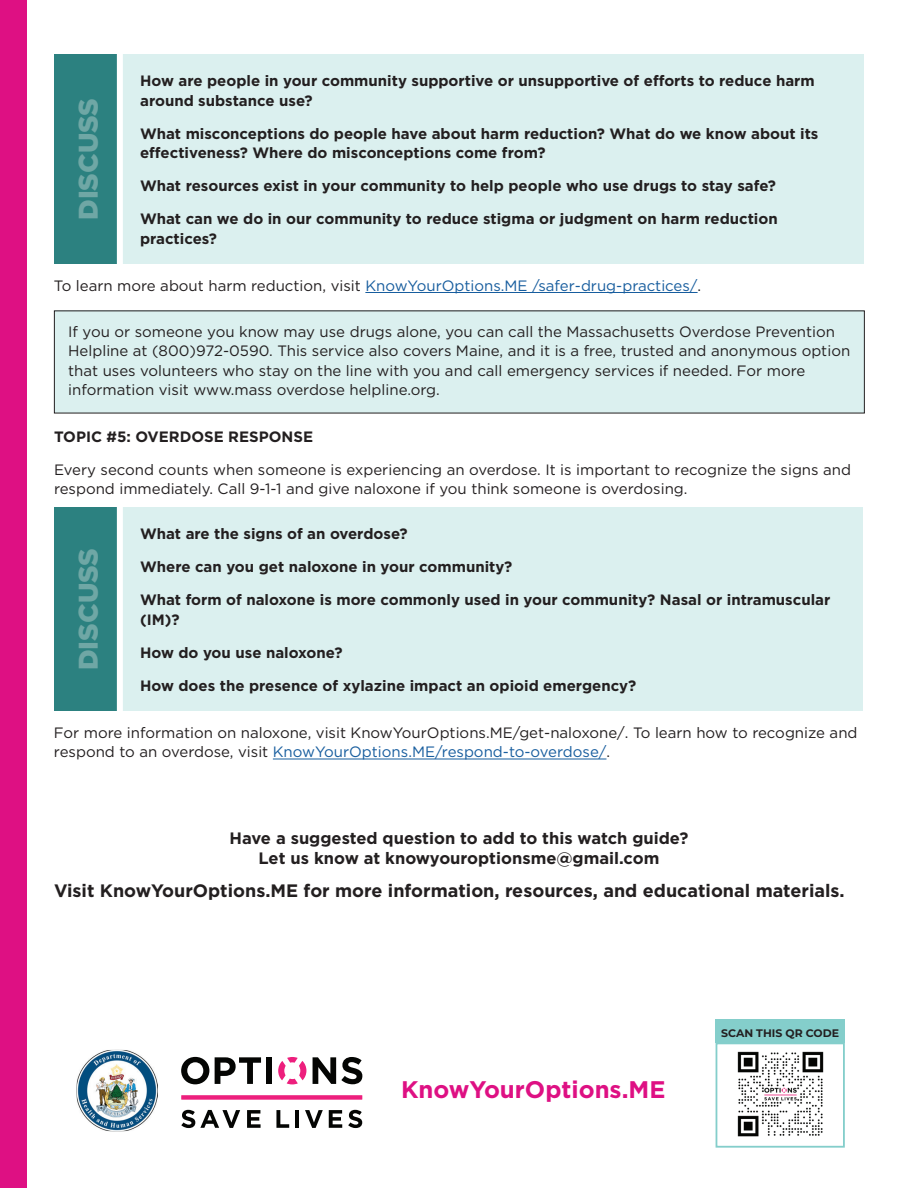
<style>
.page{position:relative;width:918px;height:1188px;background:#fff}
.page>*{position:absolute;margin:0;border:0;box-sizing:border-box;transform-origin:0 0}
.t1{font:900 27px "Gotham";color:#6fa7a5}
.t2{font:700 24px "Gotham";color:#de1083}
.t3{font:700 18px "Gotham";color:#231f20}
.t4{font:700 16.5px/19.5px "Gotham";color:#231f20;text-align:center}
.t5{font:15px/19.5px "Gotham";color:#231f20}
.t6{font:700 15px/19.5px "Gotham";color:#231f20}
.t7{font:15px "Gotham";color:#175d9e}
.t8{font:700 10.95px "Montserrat";color:#231f20}
.s1{color:#231f20}
.s2{color:#175d9e}
</style>
<div class="page">
<div style="left:0;top:0;width:27px;height:1188px;background:#de1083"></div>
<hr style="left:365px;top:292px;width:333px;height:1px;background:#175d9e">
<hr style="left:273px;top:759px;width:334px;height:1px;background:#175d9e">
<div style="left:54px;top:54px;width:66px;height:210px;background:#2c8180"></div>
<div style="left:120px;top:54px;width:744px;height:210px;background:#dbf0ef"></div>
<div style="left:117px;top:54px;width:6px;height:210px;background:#fff"></div>
<div style="left:54px;top:311px;width:810px;height:102px;background:#dbf0ef"></div>
<div style="left:54px;top:507px;width:66px;height:204px;background:#2c8180"></div>
<div style="left:120px;top:507px;width:742px;height:204px;background:#dbf0ef"></div>
<div style="left:117px;top:507px;width:6px;height:204px;background:#fff"></div>
<div style="left:716px;top:1042px;width:129px;height:106px;border:2px solid #84cecb"></div>
<img style="left:737px;top:1051px;width:87px;height:86px">
<div style="left:716px;top:1020px;width:129px;height:23px;background:#84cecb"></div>
<svg style="left:73px;top:1048px;width:88px;height:86px"></svg>
<img style="left:77px;top:1050px;width:81px;height:81px">
<svg style="left:181px;top:1057px;width:28px;height:27px"></svg>
<svg style="left:215px;top:1057px;width:46px;height:27px"></svg>
<div style="left:266px;top:1057px;width:6px;height:27px;background:#040503"></div>
<svg style="left:313px;top:1057px;width:49px;height:27px"></svg>
<svg style="left:278px;top:1057px;width:28px;height:27px"></svg>
<div style="left:181px;top:1095px;width:181px;height:5px;background:#ed1f7d"></div>
<svg style="left:181px;top:1110px;width:59px;height:18px"></svg>
<svg style="left:247px;top:1110px;width:14px;height:18px"></svg>
<svg style="left:276px;top:1110px;width:13px;height:18px"></svg>
<hr style="left:295px;top:1110px;width:4px;height:18px;background:#040503">
<svg style="left:305px;top:1110px;width:18px;height:18px"></svg>
<svg style="left:329px;top:1110px;width:13px;height:18px"></svg>
<svg style="left:348px;top:1110px;width:14px;height:18px"></svg>
<p class="t6" style="left:140px;top:71px;width:676px">How are people in your community supportive or unsupportive of efforts to reduce harm around substance use?</p>
<p class="t6" style="left:140px;top:124px;width:680px">What misconceptions do people have about harm reduction? What do we know about its effectiveness? Where do misconceptions come from?</p>
<p class="t6" style="left:140px;top:176px;width:637px">What resources exist in your community to help people who use drugs to stay safe?</p>
<p class="t6" style="left:140px;top:209px;width:639px">What can we do in our community to reduce stigma or judgment on harm reduction practices?</p>
<p class="t7" style="left:54px;top:276px;width:649px"><span class="s1">To learn more about harm reduction, visit</span> KnowYourOptions.ME /safer-drug-practices/<span class="s1">.</span></p>
<p class="t5" style="left:68px;top:321px;width:784px">If you or someone you know may use drugs alone, you can call the Massachusetts Overdose Prevention Helpline at (800)972-0590. This service also covers Maine, and it is a free, trusted and anonymous option that uses volunteers who stay on the line with you and call emergency services if needed. For more information visit www.mass overdose helpline.org.</p>
<p class="t6" style="left:54px;top:427px;width:261px">TOPIC #5: OVERDOSE RESPONSE</p>
<p class="t5" style="left:54px;top:459px;width:799px">Every second counts when someone is experiencing an overdose. It is important to recognize the signs and respond immediately. Call 9-1-1 and give naloxone if you think someone is overdosing.</p>
<p class="t6" style="left:140px;top:524px;width:269px">What are the signs of an overdose?</p>
<p class="t6" style="left:140px;top:557px;width:374px">Where can you get naloxone in your community?</p>
<p class="t6" style="left:140px;top:590px;width:692px">What form of naloxone is more commonly used in your community? Nasal or intramuscular (IM)?</p>
<p class="t6" style="left:140px;top:643px;width:204px">How do you use naloxone?</p>
<p class="t6" style="left:140px;top:676px;width:498px">How does the presence of xylazine impact an opioid emergency?</p>
<p class="t5" style="left:54px;top:723px;width:805px">For more information on naloxone, visit KnowYourOptions.ME/get-naloxone/. To learn how to recognize and respond to an overdose, visit <span class="s2">KnowYourOptions.ME/respond-to-overdose/</span>.</p>
<h1 class="t1" style="left:70px;top:220px;width:124px;rotate:-90deg">DISCUSS</h1>
<h1 class="t1" style="left:70px;top:670px;width:124px;rotate:-90deg">DISCUSS</h1>
<p class="t4" style="left:230px;top:829px;width:460px">Have a suggested question to add to this watch guide?<br>Let us know at knowyouroptionsme@gmail.com</p>
<p class="t3" style="left:54px;top:879px;width:792px">Visit KnowYourOptions.ME for more information, resources, and educational materials.</p>
<h2 class="t2" style="left:401px;top:1073px;width:266px">KnowYourOptions.ME</h2>
<p class="t8" style="left:721px;top:1025px;width:119px">SCAN THIS QR CODE</p>
</div>
